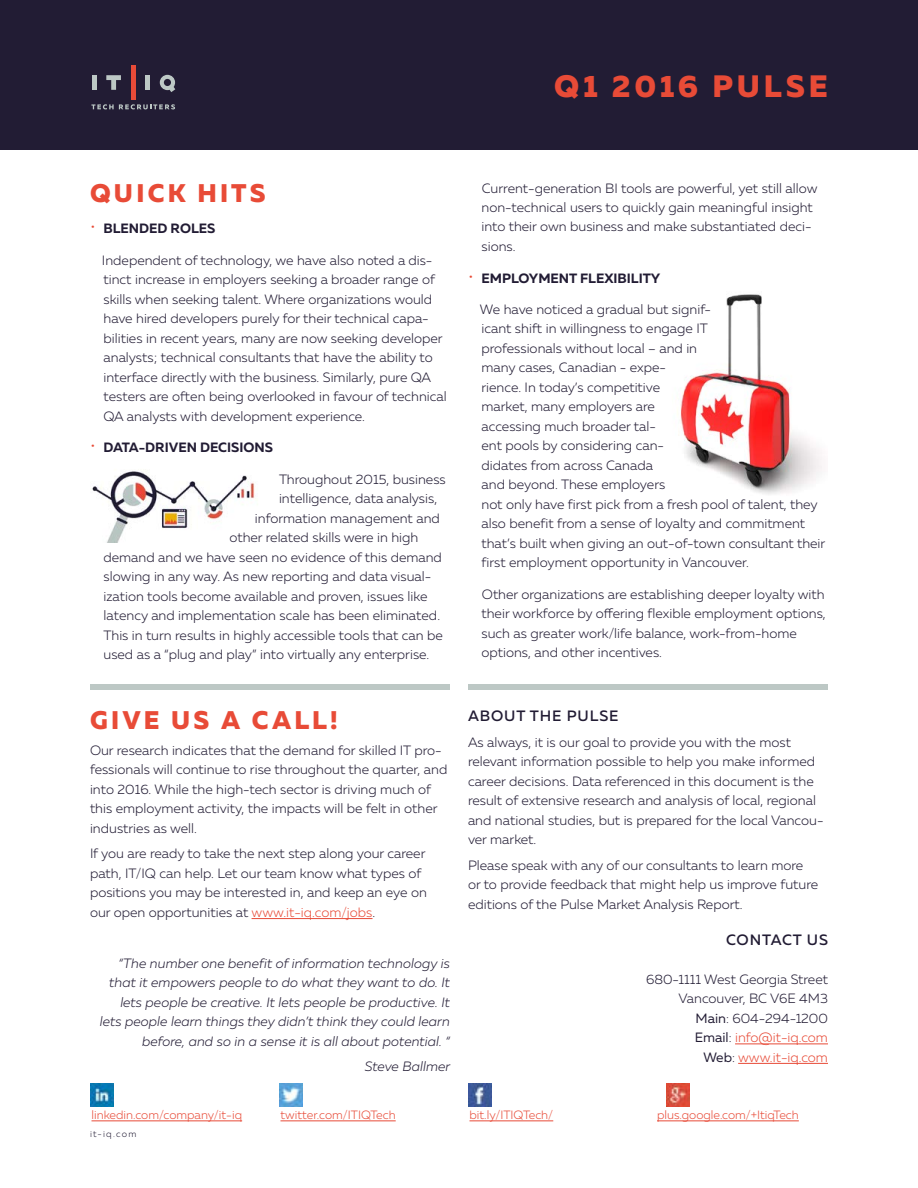
<style>
.page{position:relative;width:918px;height:1188px;background:#fff}
.page>*{position:absolute;margin:0;border:0;box-sizing:border-box;transform-origin:0 0}
.t1{font:800 30.9px "Muller";letter-spacing:.12em;color:#e84b37}
.t2{font:800 25.5px "Muller";letter-spacing:.125em;color:#e84b37}
.t3{font:500 15px "Muller";letter-spacing:.06em;color:#221c34}
.t4{font:300 13.5px/19.5px "Muller";color:#221c34}
.t5{font:italic 300 13.5px/19.5px "Muller";color:#221c34;text-align:right}
.t6{font:700 13.5px "Muller";color:#221c34}
.t7{font:300 12px "Muller";color:#e84b38}
.t8{font:300 9px "Muller";letter-spacing:.14em;color:#221c34}
.s1{font-weight:300;font-size:18px;color:#e84b37}
.s2{color:#e84b38}
.s3{font-weight:400}
</style>
<div class="page">
<img style="left:92px;top:471px;width:163px;height:71px">
<img style="left:680px;top:294px;width:142px;height:201px">
<div style="left:0;top:0;width:918px;height:150px;background:#221c34"></div>
<div style="left:131px;top:66px;width:5px;height:34px;background:#e84b38"></div>
<div style="left:92px;top:75px;width:5px;height:15px;background:#bdc8c5"></div>
<div style="left:145px;top:75px;width:5px;height:15px;background:#bdc8c5"></div>
<svg style="left:106px;top:75px;width:15px;height:15px"></svg>
<svg style="left:91px;top:104px;width:84px;height:5px"></svg>
<svg style="left:160px;top:75px;width:15px;height:17px"></svg>
<div style="left:90px;top:684px;width:360px;height:6px;background:#bdc8c5"></div>
<div style="left:468px;top:684px;width:360px;height:6px;background:#bdc8c5"></div>
<img style="left:468px;top:1083px;width:24px;height:24px">
<img style="left:666px;top:1083px;width:24px;height:24px">
<img style="left:90px;top:1083px;width:24px;height:24px">
<img style="left:279px;top:1083px;width:24px;height:24px">
<hr style="left:92px;top:1121px;width:150px;height:1px;background:#e84b38">
<hr style="left:280px;top:1121px;width:116px;height:1px;background:#e84b38">
<hr style="left:470px;top:1121px;width:83px;height:1px;background:#e84b38">
<hr style="left:657px;top:1121px;width:142px;height:1px;background:#e84b38">
<hr style="left:252px;top:918px;width:121px;height:1px;background:#e84b38">
<hr style="left:735px;top:1044px;width:93px;height:1px;background:#e84b38">
<hr style="left:738px;top:1063px;width:90px;height:1px;background:#e84b38">
<h1 class="t1" style="left:554px;top:67px;width:275px">Q1 2016 PULSE</h1>
<h2 class="t2" style="left:90px;top:177px;width:177px">QUICK HITS</h2>
<p class="t6" style="left:90px;top:220px;width:127px"><span class="s1">•</span> BLENDED ROLES</p>
<p class="t4" style="left:102px;top:250px;width:346px">Independent of technology, we have also noted a dis&shy;tinct increase in employers seeking a broader range of skills when seeking talent. Where organizations would have hired developers purely for their technical capa&shy;bilities in recent years, many are now seeking developer analysts; technical consultants that have the ability to interface directly with the business. Similarly, pure QA testers are often being overlooked in favour of technical QA analysts with development experience.</p>
<p class="t6" style="left:90px;top:439px;width:184px"><span class="s1">•</span> DATA-DRIVEN DECISIONS</p>
<p class="t4" style="left:279px;top:469px;width:168px">Throughout 2015, business</p>
<p class="t4" style="left:279px;top:489px;width:160px">intelligence, data analysis,</p>
<p class="t4" style="left:255px;top:508px;width:186px">information management and</p>
<p class="t4" style="left:229px;top:528px;width:190px">other related skills were in high</p>
<p class="t4" style="left:104px;top:547px;width:340px">demand and we have seen no evidence of this demand</p>
<p class="t4" style="left:104px;top:567px;width:329px">slowing in any way. As new reporting and data visual-</p>
<p class="t4" style="left:104px;top:586px;width:325px">ization tools become available and proven, issues like</p>
<p class="t4" style="left:104px;top:606px;width:338px">latency and implementation scale has been eliminated.</p>
<p class="t4" style="left:104px;top:625px;width:341px">This in turn results in highly accessible tools that can be</p>
<p class="t4" style="left:104px;top:645px;width:327px">used as a “plug and play” into virtually any enterprise.</p>
<p class="t4" style="left:482px;top:178px;width:338px">Current-generation BI tools are powerful, yet still allow non-technical users to quickly gain meaningful insight into their own business and make substantiated deci&shy;sions.</p>
<p class="t6" style="left:468px;top:269px;width:194px"><span class="s1">•</span> EMPLOYMENT FLEXIBILITY</p>
<p class="t4" style="left:480px;top:299px;width:347px">We have noticed a gradual but signif-<br>icant shift in willingness to engage IT<br>professionals without local – and in<br>many cases, Canadian - expe-<br>rience. In today’s competitive<br>market, many employers are<br>accessing much broader tal-<br>ent pools by considering can-<br>didates from across Canada<br>and beyond. These employers<br>not only have first pick from a fresh pool of talent, they also benefit from a sense of loyalty and commitment that’s built when giving an out-of-town consultant their first employment opportunity in Vancouver.</p>
<p class="t4" style="left:482px;top:584px;width:346px">Other organizations are establishing deeper loyalty with their workforce by offering flexible employment options, such as greater work/life balance, work-from-home options, and other incentives.</p>
<h2 class="t2" style="left:90px;top:704px;width:249px">GIVE US A CALL!</h2>
<p class="t4" style="left:90px;top:740px;width:359px">Our research indicates that the demand for skilled IT pro&shy;fessionals will continue to rise throughout the quarter, and into 2016. While the high-tech sector is driving much of this employment activity, the impacts will be felt in other industries as well.</p>
<p class="t4" style="left:90px;top:844px;width:338px">If you are ready to take the next step along your career path, IT/IQ can help. Let our team know what types of positions you may be interested in, and keep an eye on our open opportunities at <span class="s2">www.it-iq.com/jobs</span>.</p>
<p class="t5" style="left:100px;top:953px;width:352px">“The number one benefit of information technology is that it empowers people to do what they want to do. It lets people be creative. It lets people be productive. It lets people learn things they didn’t think they could learn before, and so in a sense it is all about potential. “</p>
<p class="t5" style="left:365px;top:1057px;width:87px">Steve Ballmer</p>
<p class="t3" style="left:468px;top:707px;width:24px">ABOUT</p>
<p class="t3" style="left:530px;top:707px;width:12px">THE</p>
<p class="t3" style="left:567px;top:707px;width:22px">PULSE</p>
<p class="t4" style="left:468px;top:732px;width:357px">As always, it is our goal to provide you with the most relevant information possible to help you make informed career decisions. Data referenced in this document is the result of extensive research and analysis of local, regional and national studies, but is prepared for the local Vancou&shy;ver market.</p>
<p class="t4" style="left:468px;top:855px;width:352px">Please speak with any of our consultants to learn more or to provide feedback that might help us improve future editions of the Pulse Market Analysis Report.</p>
<p class="t3" style="left:726px;top:930px;width:103px">CONTACT US</p>
<p class="t4" style="left:646px;top:969px;width:183px;text-align:right">680-1111 West Georgia Street<br>Vancouver, BC V6E 4M3<br><span class="s3">Main</span>: 604-294-1200<br><span class="s3">Email</span>: <span class="s2">info@it-iq.com<br></span><span class="s3">Web</span>: <span class="s2">www.it-iq.com</span></p>
<p class="t7" style="left:92px;top:1108px;width:152px">linkedin.com/company/it-iq</p>
<p class="t7" style="left:280px;top:1108px;width:117px">twitter.com/ITIQTech</p>
<p class="t7" style="left:470px;top:1108px;width:85px">bit.ly/ITIQTech/</p>
<p class="t7" style="left:657px;top:1108px;width:143px">plus.google.com/+ItiqTech</p>
<p class="t8" style="left:90px;top:1128px;width:48px">it-iq.com</p>
</div>
